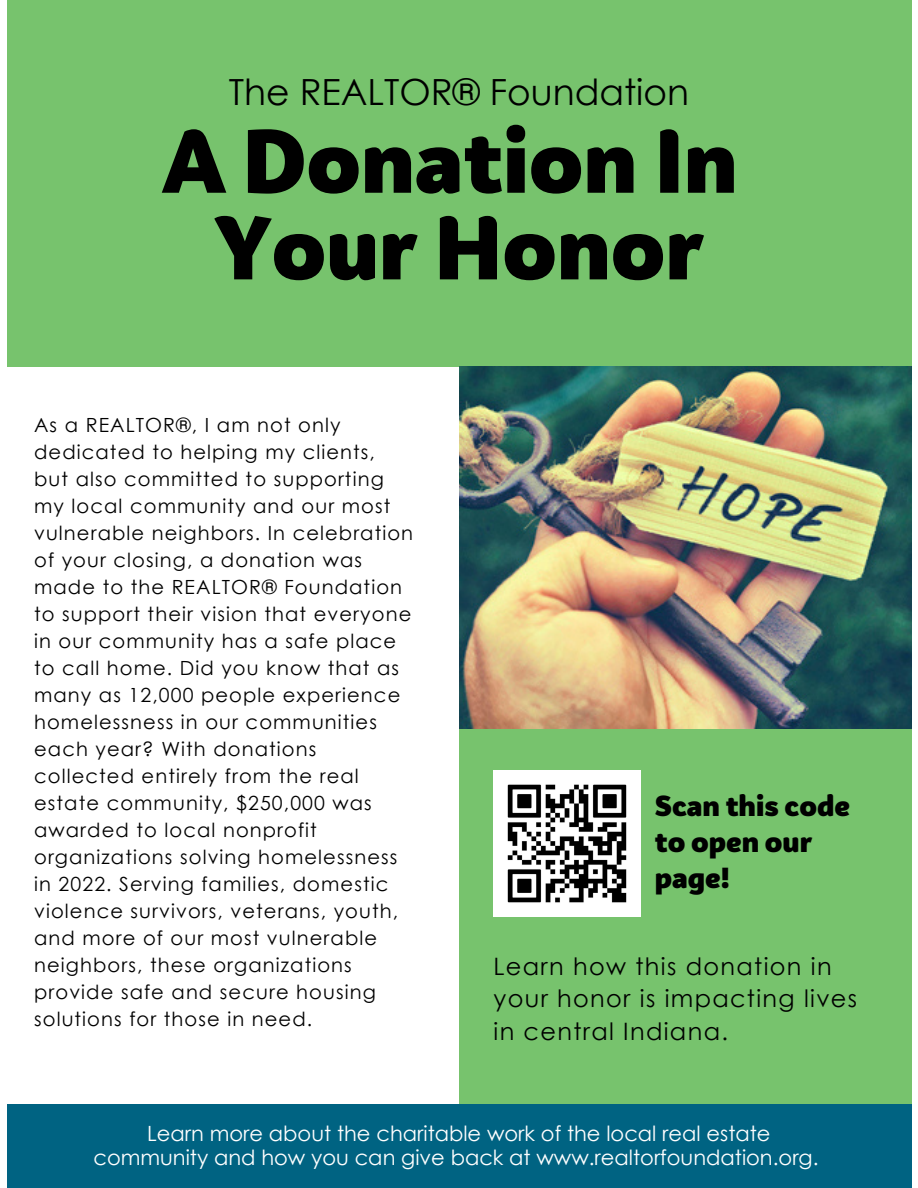
<style>
.page{position:relative;width:918px;height:1188px;background:#fff}
.page>*{position:absolute;margin:0;border:0;box-sizing:border-box;transform-origin:0 0}
.t1{font:900 87px/86.7px "Bw Surco";color:#000;text-align:center}
.t2{font:36px "Century Gothic";color:#000}
.t3{font:900 28.2px/36px "Bw Surco";color:#000}
.t4{font:24px/32.7px "Century Gothic";letter-spacing:.055em;color:#000}
.t5{font:21px/24.8px "Century Gothic";color:#fff;text-align:center}
.t6{font:19.5px/27px "Century Gothic";letter-spacing:.055em;color:#000}
</style>
<div class="page">
<div style="left:7px;top:0;width:904px;height:367px;background:#77c36d"></div>
<div style="left:459px;top:728px;width:452px;height:376px;background:#77c36d"></div>
<div style="left:7px;top:1104px;width:904px;height:84px;background:#006382"></div>
<img style="left:459px;top:367px;width:452px;height:361px">
<img style="left:494px;top:770px;width:146px;height:146px">
<h2 class="t2" style="left:229px;top:69px;width:462px">The REALTOR® Foundation</h2>
<h1 class="t1" style="left:163px;top:117px;width:576px">A Donation In<br>Your Honor</h1>
<p class="t6" style="left:34px;top:411px;width:381px">As a REALTOR®, I am not only dedicated to helping my clients, but also committed to supporting my local community and our most vulnerable neighbors. In celebration of your closing, a donation was made to the REALTOR® Foundation to support their vision that everyone in our community has a safe place to call home. Did you know that as many as 12,000 people experience homelessness in our communities each year? With donations collected entirely from the real estate community, $250,000 was awarded to local nonprofit organizations solving homelessness in 2022. Serving families, domestic violence survivors, veterans, youth, and more of our most vulnerable neighbors, these organizations provide safe and secure housing solutions for those in need.</p>
<h3 class="t3" style="left:655px;top:787px;width:197px">Scan this code to open our page!</h3>
<p class="t4" style="left:494px;top:949px;width:365px">Learn how this donation in your honor is impacting lives in central Indiana.</p>
<p class="t5" style="left:93px;top:1120px;width:727px">Learn more about the charitable work of the local real estate community and how you can give back at www.realtorfoundation.org.</p>
</div>
